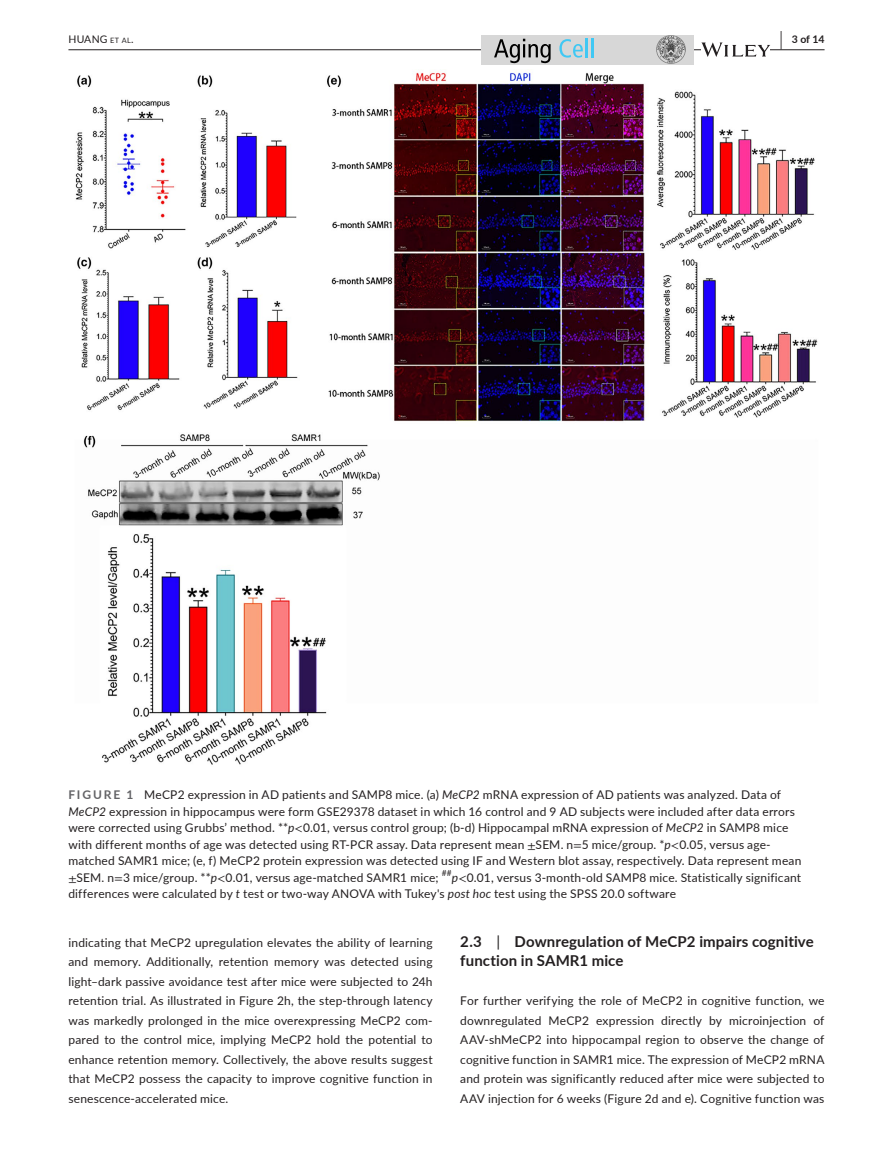
<style>
.page{position:relative;width:893px;height:1174px;background:#fff}
.page>*{position:absolute;margin:0;border:0;box-sizing:border-box;transform-origin:0 0}
.t1{font:700 15px/19.5px "Lato";letter-spacing:.005em;color:#231f20}
.t2{font:12px/19.5px "Lato";letter-spacing:.015em;color:#231f20;text-align:justify}
.t3{font:10.5px "Lato";letter-spacing:.02em;color:#231f20}
.t4{font:700 10.5px "Lato";color:#231f20}
.t5{font:8.4px "Lato";color:#231f20}
.s1{font-size:7.35px}
.s2{font-size:19.5px}
.s3{font-weight:700;color:#636366}
.s4{font-style:italic}
.s5{font-family:"STIX"}
.s6{font-weight:400}
</style>
<div class="page">
<hr style="left:68px;top:49px;width:756px;height:1px;background:#231f20">
<div style="left:481px;top:35px;width:213px;height:29px;background:#d7d7d7"></div>
<svg style="left:494px;top:39px;width:57px;height:24px"></svg>
<svg style="left:559px;top:39px;width:24px;height:19px"></svg>
<hr style="left:585px;top:38px;width:3px;height:19px;background:#40c8f4">
<svg style="left:591px;top:38px;width:2px;height:19px"></svg>
<img style="left:657px;top:35px;width:28px;height:29px">
<svg style="left:701px;top:42px;width:69px;height:15px"></svg>
<img style="left:75px;top:70px;width:743px;height:695px">
<p class="t3" style="left:68px;top:31px;width:67px">HUANG <span class="s1">et al</span>.</p>
<p class="t4" style="left:780px;top:31px;width:46px"><span class="s2">|</span> 3 of 14</p>
<p class="t2" style="left:68px;top:786px;width:734px;line-height:16.5px;text-align:left"><span class="s3">FIGURE 1</span> MeCP2 expression in AD patients and SAMP8 mice. (a) <span class="s4">MeCP2</span> mRNA expression of AD patients was analyzed. Data of <span class="s4">MeCP2</span> expression in hippocampus were form GSE29378 dataset in which 16 control and 9 AD subjects were included after data errors were corrected using Grubbs’ method. **<span class="s4">p</span><span class="s5">&lt;</span>0.01, versus control group; (b-d) Hippocampal mRNA expression of <span class="s4">MeCP2</span> in SAMP8 mice with different months of age was detected using RT-PCR assay. Data represent mean <span class="s5">±</span>SEM. n<span class="s5">=</span>5 mice/group. *<span class="s4">p</span><span class="s5">&lt;</span>0.05, versus age&shy;matched SAMR1 mice; (e, f) MeCP2 protein expression was detected using IF and Western blot assay, respectively. Data represent mean <span class="s5">±</span>SEM. n<span class="s5">=</span>3 mice/group. **<span class="s4">p</span><span class="s5">&lt;</span>0.01, versus age-matched SAMR1 mice;</p>
<p class="t5" style="left:442px;top:867px;width:12px">##</p>
<p class="t2" style="left:68px;top:868px;width:734px;line-height:16.5px;text-indent:383px"><span class="s4">p</span><span class="s5">&lt;</span>0.01, versus 3-month-old SAMP8 mice. Statistically significant differences were calculated by <span class="s4">t</span> test or two-way ANOVA with Tukey's <span class="s4">post hoc</span> test using the SPSS 20.0 software</p>
<p class="t2" style="left:68px;top:932px;width:366px">indicating that MeCP2 upregulation elevates the ability of learning and memory. Additionally, retention memory was detected using light–dark passive avoidance test after mice were subjected to 24h retention trial. As illustrated in Figure 2h, the step-through latency was markedly prolonged in the mice overexpressing MeCP2 com&shy;pared to the control mice, implying MeCP2 hold the potential to enhance retention memory. Collectively, the above results suggest that MeCP2 possess the capacity to improve cognitive function in senescence-accelerated mice.</p>
<p class="t1" style="left:460px;top:931px;width:355px">2.3 <span class="s6">|</span> Downregulation of MeCP2 impairs cognitive function in SAMR1 mice</p>
<p class="t2" style="left:460px;top:990px;width:366px">For further verifying the role of MeCP2 in cognitive function, we downregulated MeCP2 expression directly by microinjection of AAV-shMeCP2 into hippocampal region to observe the change of cognitive function in SAMR1 mice. The expression of MeCP2 mRNA and protein was significantly reduced after mice were subjected to AAV injection for 6 weeks (Figure 2d and e). Cognitive function was</p>
</div>
